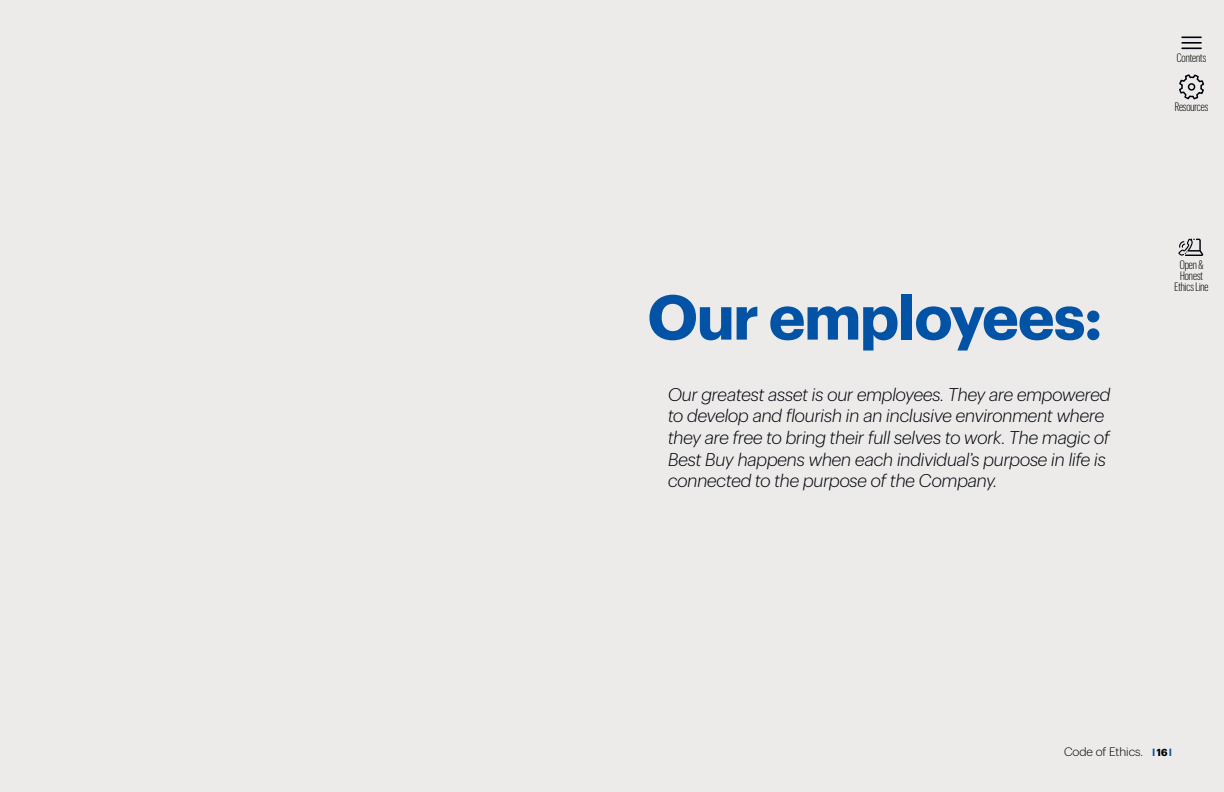
<style>
.page{position:relative;width:1224px;height:792px;background:#ecebea}
.page>*{position:absolute;margin:0;border:0;box-sizing:border-box;transform-origin:0 0}
.t1{font:700 62px "Human BBY 75";color:#0253a5}
.t2{font:italic 300 18px/21.6px "Human BBY 46";color:#00030a}
.t3{font:300 12px/11px "Human BBY Condensed 47";color:#000;text-align:center}
.t4{font:300 12px "Human BBY 45";color:#000}
.s1{font-family:"Human BBY 75";font-weight:700;font-size:10px;color:#0253a5}
.s2{font-family:"Human BBY 75";font-weight:700;font-size:10px}
</style>
<div class="page">
<hr style="left:1181px;top:36px;width:21px;height:2px;background:#00030a">
<hr style="left:1181px;top:42px;width:21px;height:2px;background:#00030a">
<hr style="left:1181px;top:47px;width:21px;height:2px;background:#00030a">
<svg style="left:1179px;top:74px;width:26px;height:26px"></svg>
<svg style="left:1178px;top:239px;width:25px;height:17px"></svg>
<p class="t3" style="left:1177px;top:52px;width:31px">Contents</p>
<p class="t3" style="left:1175px;top:100px;width:35px">Resources</p>
<h1 class="t1" style="left:648px;top:269px;width:455px">Our employees:</h1>
<p class="t2" style="left:668px;top:382px;width:444px">Our greatest asset is our employees. They are empowered to develop and flourish in an inclusive environment where they are free to bring their full selves to work. The magic of Best Buy happens when each individual’s purpose in life is connected to the purpose of the Company.</p>
<p class="t3" style="left:1175px;top:259px;width:35px">Open &amp;<br>Honest<br>Ethics Line</p>
<p class="t4" style="left:1064px;top:743px;width:109px">Code of Ethics. <span class="s1">l</span> <span class="s2">16</span> <span class="s1">l</span></p>
</div>
